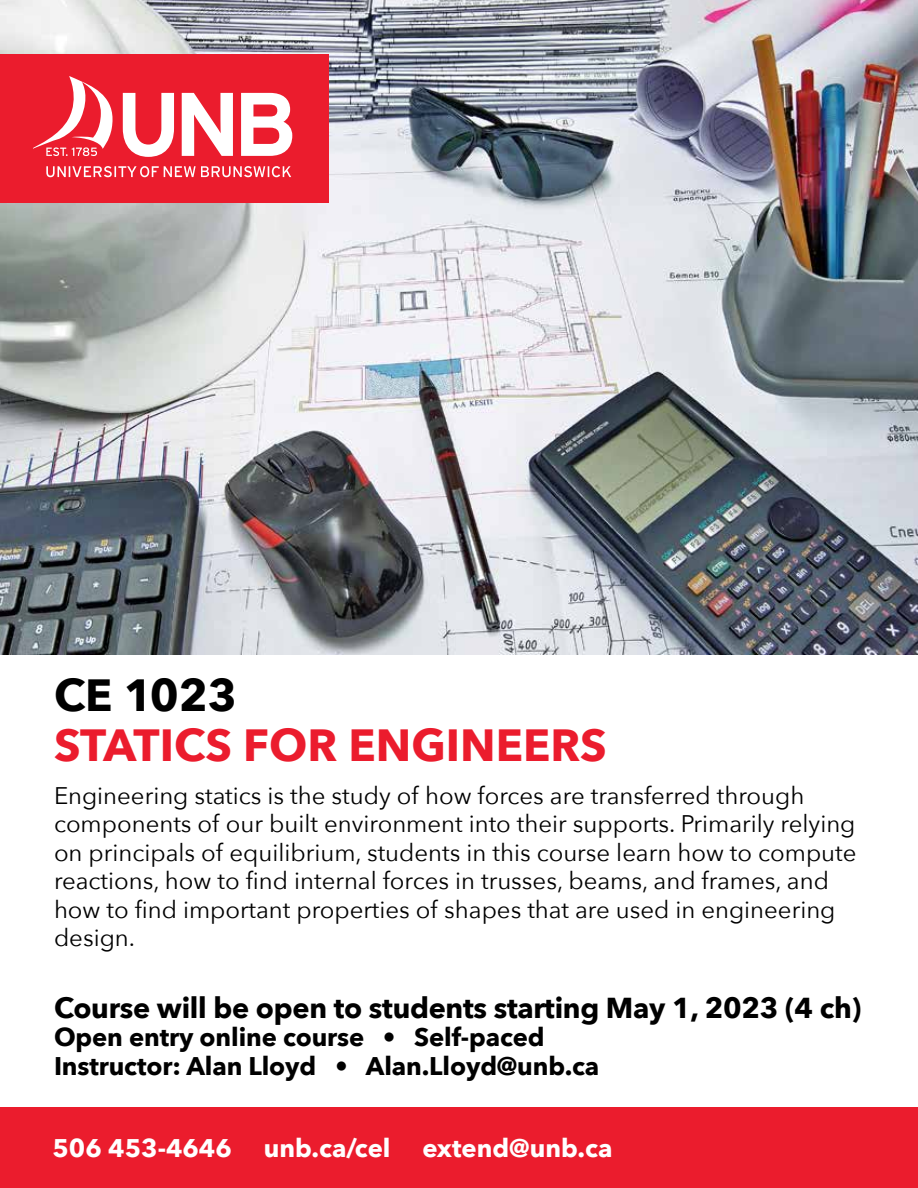
<style>
.page{position:relative;width:918px;height:1188px;background:#fff}
.page>*{position:absolute;margin:0;border:0;box-sizing:border-box;transform-origin:0 0}
.t1{font:700 45px "Avenir Next";color:#eb1c2d}
.t2{font:700 45px "Avenir Next";color:#000}
.t3{font:700 28.8px "Avenir Next";letter-spacing:-.01em;color:#000}
.t4{font:700 25.5px/28.5px "Avenir Next";letter-spacing:-.005em;color:#000}
.t5{font:700 25.5px "Avenir Next";color:#fff}
.t6{font:24px/28.5px "Avenir Next";color:#000}
</style>
<div class="page">
<img style="left:0;top:0;width:918px;height:654px">
<div style="left:0;top:54px;width:329px;height:148px;background:#eb1c2d"></div>
<svg style="left:123px;top:93px;width:169px;height:64px"></svg>
<svg style="left:46px;top:166px;width:245px;height:11px"></svg>
<svg style="left:33px;top:76px;width:80px;height:80px"></svg>
<div style="left:0;top:1108px;width:918px;height:80px;background:#eb1c2d"></div>
<h1 class="t2" style="left:54px;top:657px;width:185px">CE 1023</h1>
<h1 class="t1" style="left:54px;top:706px;width:554px">STATICS FOR ENGINEERS</h1>
<p class="t6" style="left:54px;top:780px;width:804px">Engineering statics is the study of how forces are transferred through components of our built environment into their supports. Primarily relying on principals of equilibrium, students in this course learn how to compute reactions, how to find internal forces in trusses, beams, and frames, and how to find important properties of shapes that are used in engineering design.</p>
<p class="t3" style="left:54px;top:983px;width:809px">Course will be open to students starting May 1, 2023 (4 ch)</p>
<p class="t4" style="left:54px;top:1023px;width:547px">Open entry online course • Self-paced<br>Instructor: Alan Lloyd • Alan.Lloyd@unb.ca</p>
<p class="t5" style="left:52px;top:1126px;width:339px">506 453-4646 unb.ca/cel</p>
<p class="t5" style="left:422px;top:1126px;width:192px">extend@unb.ca</p>
</div>
